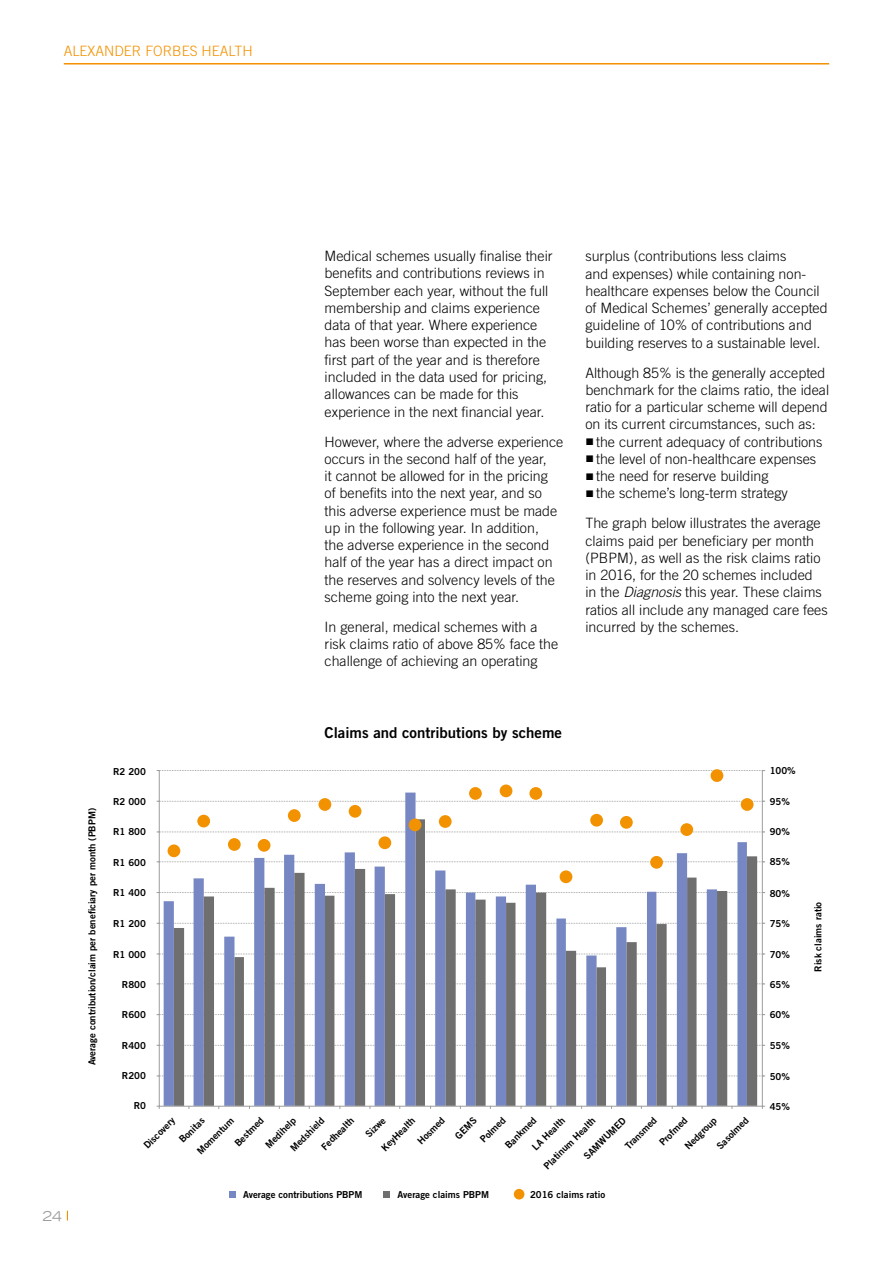
<style>
.page{position:relative;width:893px;height:1263px;background:#fff}
.page>*{position:absolute;margin:0;border:0;box-sizing:border-box;transform-origin:0 0}
.t1{font:15px "Trade Gothic LT Std Bd 2";color:#000}
.t2{font:300 14.25px/17.2px "Trade Gothic LT Std";color:#000}
.t3{font:300 14.25px "Trade Gothic LT Std";color:#f39200}
.t4{font:expanded 13.5px "Trade Gothic LT Std";color:#9d9d9c}
.t5{font:9.6px/20px "Trade Gothic LT Std Bd 2";color:#000}
.s1{font-family:"Arial";font-weight:400}
.s2{font-style:italic}
</style>
<div class="page">
<hr style="left:64px;top:63px;width:765px;height:2px;background:#f39200">
<svg style="left:164px;top:792px;width:581px;height:312px"></svg>
<svg style="left:174px;top:819px;width:583px;height:285px"></svg>
<div style="left:229px;top:1191px;width:7px;height:6px;background:#7687c3"></div>
<div style="left:383px;top:1191px;width:7px;height:6px;background:#706f6f"></div>
<div style="left:514px;top:1189px;width:10px;height:10px;background:#f39200;border-radius:50%"></div>
<div style="left:168px;top:844px;width:12px;height:13px;background:#f39200;border-radius:50%"></div>
<div style="left:197px;top:815px;width:13px;height:12px;background:#f39200;border-radius:50%"></div>
<div style="left:228px;top:838px;width:13px;height:13px;background:#f39200;border-radius:50%"></div>
<div style="left:258px;top:839px;width:12px;height:13px;background:#f39200;border-radius:50%"></div>
<div style="left:288px;top:809px;width:13px;height:13px;background:#f39200;border-radius:50%"></div>
<div style="left:318px;top:798px;width:13px;height:13px;background:#f39200;border-radius:50%"></div>
<div style="left:349px;top:805px;width:12px;height:13px;background:#f39200;border-radius:50%"></div>
<div style="left:378px;top:836px;width:13px;height:13px;background:#f39200;border-radius:50%"></div>
<div style="left:409px;top:818px;width:12px;height:13px;background:#f39200;border-radius:50%"></div>
<div style="left:439px;top:815px;width:13px;height:13px;background:#f39200;border-radius:50%"></div>
<div style="left:469px;top:787px;width:13px;height:13px;background:#f39200;border-radius:50%"></div>
<div style="left:500px;top:784px;width:12px;height:13px;background:#f39200;border-radius:50%"></div>
<div style="left:529px;top:787px;width:13px;height:13px;background:#f39200;border-radius:50%"></div>
<div style="left:560px;top:870px;width:12px;height:13px;background:#f39200;border-radius:50%"></div>
<div style="left:590px;top:814px;width:13px;height:13px;background:#f39200;border-radius:50%"></div>
<div style="left:620px;top:816px;width:13px;height:13px;background:#f39200;border-radius:50%"></div>
<div style="left:650px;top:856px;width:13px;height:13px;background:#f39200;border-radius:50%"></div>
<div style="left:680px;top:823px;width:13px;height:13px;background:#f39200;border-radius:50%"></div>
<div style="left:711px;top:769px;width:12px;height:13px;background:#f39200;border-radius:50%"></div>
<div style="left:741px;top:798px;width:12px;height:13px;background:#f39200;border-radius:50%"></div>
<svg style="left:157px;top:1075px;width:608px;height:1px"></svg>
<svg style="left:157px;top:1045px;width:608px;height:1px"></svg>
<svg style="left:157px;top:1014px;width:608px;height:1px"></svg>
<svg style="left:157px;top:983px;width:608px;height:1px"></svg>
<svg style="left:157px;top:953px;width:608px;height:1px"></svg>
<svg style="left:157px;top:923px;width:608px;height:1px"></svg>
<svg style="left:157px;top:892px;width:608px;height:1px"></svg>
<svg style="left:157px;top:861px;width:608px;height:1px"></svg>
<svg style="left:157px;top:831px;width:608px;height:1px"></svg>
<svg style="left:157px;top:801px;width:608px;height:1px"></svg>
<p class="t3" style="left:64px;top:43px;width:191px">ALEXANDER FORBES HEALTH</p>
<p class="t5" style="left:82px;top:1065px;width:259px;rotate:-90deg">Average contribution/claim per beneficiary per month (PBPM)</p>
<p class="t5" style="left:113px;top:761px;width:34px">R2 200</p>
<p class="t5" style="left:113px;top:791px;width:34px">R2 000</p>
<p class="t5" style="left:113px;top:822px;width:34px">R1 800</p>
<p class="t5" style="left:113px;top:852px;width:34px">R1 600</p>
<p class="t5" style="left:113px;top:883px;width:34px">R1 400</p>
<p class="t5" style="left:113px;top:913px;width:34px">R1 200</p>
<p class="t5" style="left:113px;top:944px;width:34px">R1 000</p>
<p class="t5" style="left:122px;top:974px;width:25px">R800</p>
<p class="t5" style="left:122px;top:1005px;width:25px">R600</p>
<p class="t5" style="left:122px;top:1035px;width:25px">R400</p>
<p class="t5" style="left:122px;top:1066px;width:25px">R200</p>
<p class="t5" style="left:134px;top:1096px;width:14px">R0</p>
<p class="t2" style="left:325px;top:247px;width:229px">Medical schemes usually finalise their benefits and contributions reviews in September each year, without the full membership and claims experience data of that year. Where experience has been worse than expected in the first part of the year and is therefore included in the data used for pricing, allowances can be made for this experience in the next financial year.</p>
<p class="t2" style="left:325px;top:433px;width:240px">However, where the adverse experience occurs in the second half of the year,<br>it cannot be allowed for in the pricing<br>of benefits into the next year, and so this adverse experience must be made up in the following year. In addition,<br>the adverse experience in the second half of the year has a direct impact on the reserves and solvency levels of the scheme going into the next year.</p>
<p class="t2" style="left:325px;top:618px;width:235px">In general, medical schemes with a risk claims ratio of above 85% face the challenge of achieving an operating</p>
<p class="t2" style="left:585px;top:247px;width:244px">surplus (contributions less claims<br>and expenses) while containing non&shy;healthcare expenses below the Council of Medical Schemes’ generally accepted guideline of 10% of contributions and building reserves to a sustainable level.</p>
<p class="t2" style="left:585px;top:364px;width:245px">Although 85% is the generally accepted benchmark for the claims ratio, the ideal ratio for a particular scheme will depend on its current circumstances, such as:</p>
<p class="t2" style="left:585px;top:433px;width:239px"><span class="s1">■</span>the current adequacy of contributions</p>
<p class="t2" style="left:585px;top:450px;width:232px"><span class="s1">■</span>the level of non-healthcare expenses</p>
<p class="t2" style="left:585px;top:467px;width:185px"><span class="s1">■</span>the need for reserve building</p>
<p class="t2" style="left:585px;top:478px;width:237px;line-height:30px"><span class="s1">■</span>the scheme’s long-term strategy<br>The graph below illustrates the average</p>
<p class="t2" style="left:585px;top:532px;width:244px">claims paid per beneficiary per month (PBPM), as well as the risk claims ratio in 2016, for the 20 schemes included<br>in the <span class="s2">Diagnosis</span> this year. These claims ratios all include any managed care fees incurred by the schemes.</p>
<p class="t1" style="left:325px;top:724px;width:239px">Claims and contributions by scheme</p>
<p class="t5" style="left:770px;top:761px;width:28px">100%</p>
<p class="t5" style="left:770px;top:792px;width:22px">95%</p>
<p class="t5" style="left:770px;top:822px;width:22px">90%</p>
<p class="t5" style="left:770px;top:852px;width:22px">85%</p>
<p class="t5" style="left:770px;top:883px;width:22px">80%</p>
<p class="t5" style="left:770px;top:913px;width:22px">75%</p>
<p class="t5" style="left:770px;top:944px;width:22px">70%</p>
<p class="t5" style="left:770px;top:975px;width:22px">65%</p>
<p class="t5" style="left:770px;top:1004px;width:22px">60%</p>
<p class="t5" style="left:770px;top:1035px;width:22px">55%</p>
<p class="t5" style="left:770px;top:1066px;width:22px">50%</p>
<p class="t5" style="left:770px;top:1096px;width:22px">45%</p>
<p class="t5" style="left:808px;top:972px;width:71px;rotate:-90deg">Risk claims ratio</p>
<p class="t5" style="left:578px;top:1150px;width:56px;rotate:-45deg">SAMWUMED</p>
<p class="t5" style="left:376px;top:1142px;width:45px;rotate:-45deg">KeyHealth</p>
<p class="t5" style="left:412px;top:1136px;width:36px;rotate:-45deg">Hosmed</p>
<p class="t5" style="left:460px;top:1119px;width:33px;line-height:20.4px;text-indent:-15px;rotate:-45deg">GEMS<br>Polmed</p>
<p class="t5" style="left:512px;top:1127px;width:43px;text-indent:-18px;rotate:-45deg">Bankmed<br>LA Health</p>
<p class="t5" style="left:538px;top:1160px;width:70px;rotate:-45deg">Platinum Health</p>
<p class="t5" style="left:619px;top:1140px;width:42px;rotate:-45deg">Transmed</p>
<p class="t5" style="left:664px;top:1125px;width:42px;line-height:20.7px;text-indent:-15px;rotate:-45deg">Profmed<br>Nedgroup</p>
<p class="t5" style="left:192px;top:1145px;width:49px;rotate:-45deg">Momentum</p>
<p class="t5" style="left:229px;top:1138px;width:38px;rotate:-45deg">Bestmed</p>
<p class="t5" style="left:271px;top:1128px;width:45px;text-indent:-16px;rotate:-45deg">Medihelp<br>Medshield</p>
<p class="t5" style="left:316px;top:1141px;width:43px;rotate:-45deg">Fedhealth</p>
<p class="t5" style="left:360px;top:1128px;width:26px;rotate:-45deg">Sizwe</p>
<p class="t5" style="left:711px;top:1140px;width:42px;rotate:-45deg">Sasolmed</p>
<p class="t5" style="left:138px;top:1139px;width:41px;rotate:-45deg">Discovery</p>
<p class="t5" style="left:174px;top:1134px;width:33px;rotate:-45deg">Bonitas</p>
<p class="t4" style="left:43px;top:1207px;width:21px">24</p>
<p class="t5" style="left:243px;top:1184px;width:121px">Average contributions PBPM</p>
<p class="t5" style="left:398px;top:1184px;width:93px">Average claims PBPM</p>
<p class="t5" style="left:530px;top:1184px;width:77px">2016 claims ratio</p>
</div>
